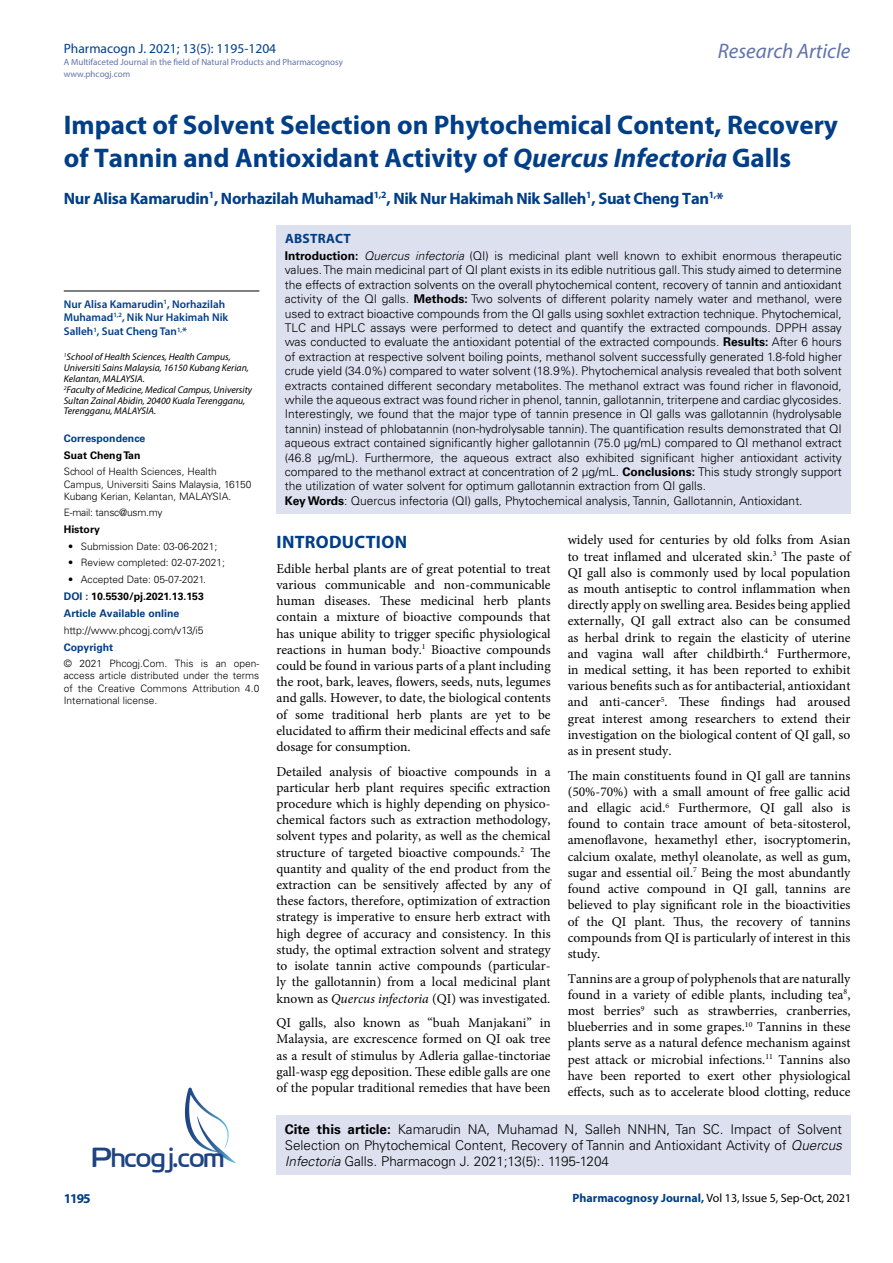
<style>
.page{position:relative;width:893px;height:1263px;background:#fff}
.page>*{position:absolute;margin:0;border:0;box-sizing:border-box;transform-origin:0 0}
.t1{font:27.6px "Cloud World";color:#1e4384}
.t2{font:700 27px/33px "Myriad Pro";color:#003e88}
.t3{font:italic 21px "Myriad Pro";color:#6273aa}
.t4{font:700 18px "Myriad Pro";letter-spacing:.015em;color:#003e88}
.t5{font:700 16.5px "Myriad Pro";letter-spacing:-.02em;color:#003e88}
.t6{font:13.5px/16.2px "Minion Pro";color:#000;text-align:justify}
.t7{font:300 13.5px/16.2px "Univers LT Std";color:#000}
.t8{font:13.5px "Myriad Pro";color:#003f89}
.t9{font:700 13.5px "Myriad Pro";letter-spacing:.02em;color:#003e88}
.t10{font:300 12px/14.4px "Univers LT Std";color:#000}
.t11{font:12px "Myriad Pro";color:#000}
.t12{font:600 11.25px/12.8px "Myriad Pro";color:#003e88}
.t13{font:700 10.5px/16.8px "Univers LT Std";color:#003e88}
.t14{font:300 10.5px "Univers LT Std";color:#000}
.t15{font:700 10.5px "Univers LT Std";color:#000}
.t16{font:300 10.2px/12.3px "Univers LT Std";color:#000}
.t17{font:300 10.2px "Univers LT Std";letter-spacing:-.02em;color:#000}
.t18{font:italic 9.75px/10.8px "Myriad Pro";color:#000}
.t19{font:9px/12px "Myriad Pro";color:#6273aa}
.s1{font-style:italic}
.s2{color:#000}
.s3{font-weight:700}
.s4{font-weight:700;color:#003e88}
</style>
<div class="page">
<div style="left:276px;top:1115px;width:574px;height:60px;background:#dde0ef"></div>
<svg style="left:185px;top:1087px;width:51px;height:76px"></svg>
<div style="left:276px;top:225px;width:574px;height:288px;background:#dde0ef"></div>
<hr style="left:64px;top:291px;width:195px;height:1px;background:#000">
<p class="t8" style="left:64px;top:40px;width:214px">Pharmacogn J. 2021; 13(5): 1195-1204</p>
<p class="t19" style="left:64px;top:55px;width:281px">A Multifaceted Journal in the field of Natural Products and Pharmacognosy www.phcogj.com</p>
<h3 class="t3" style="left:718px;top:38px;width:134px">Research Article</h3>
<h2 class="t2" style="left:64px;top:108px;width:776px">Impact of Solvent Selection on Phytochemical Content, Recovery of Tannin and Antioxidant Activity of <span class="s1">Quercus Infectoria</span> Galls</h2>
<p class="t5" style="left:64px;top:187px;width:661px">Nur Alisa Kamarudin<sup>1</sup>, Norhazilah Muhamad<sup>1,2</sup>, Nik Nur Hakimah Nik Salleh<sup>1</sup>, Suat Cheng Tan<sup>1,</sup>*</p>
<p class="t12" style="left:64px;top:298px;width:166px">Nur Alisa Kamarudin<sup>1</sup>, Norhazilah<br>Muhamad<sup>1,2</sup>, Nik Nur Hakimah Nik</p>
<p class="t12" style="left:64px;top:325px;width:125px">Salleh<sup>1</sup>, Suat Cheng Tan<sup>1,</sup>*</p>
<p class="t18" style="left:64px;top:352px;width:190px"><sup>1</sup>School of Health Sciences, Health Campus, Universiti Sains Malaysia, 16150 Kubang Kerian, Kelantan, MALAYSIA.<br><sup>2</sup>Faculty of Medicine, Medical Campus, University Sultan Zainal Abidin, 20400 Kuala Terengganu, Terengganu, MALAYSIA.</p>
<p class="t13" style="left:64px;top:430px;width:83px">Correspondence</p>
<p class="t15" style="left:64px;top:449px;width:78px">Suat Cheng Tan</p>
<p class="t16" style="left:64px;top:465px;width:189px">School of Health Sciences, Health<br>Campus, Universiti Sains Malaysia, 16150<br>Kubang Kerian, Kelantan, MALAYSIA.</p>
<p class="t17" style="left:64px;top:507px;width:100px">E-mail: tansc@usm.my</p>
<p class="t15" style="left:64px;top:523px;width:38px">History</p>
<p class="t16" style="left:68px;top:540px;width:151px">• Submission Date: 03-06-2021;</p>
<p class="t16" style="left:68px;top:557px;width:158px">• Review completed: 02-07-2021;</p>
<p class="t16" style="left:68px;top:573px;width:139px">• Accepted Date: 05-07-2021.</p>
<p class="t13" style="left:64px;top:588px;width:142px">DOI : <span class="s2">10.5530/pj.2021.13.153<br></span>Article Available online</p>
<p class="t14" style="left:64px;top:624px;width:141px">http://www.phcogj.com/v13/i5</p>
<p class="t13" style="left:64px;top:639px;width:51px">Copyright</p>
<p class="t16" style="left:64px;top:657px;width:197px;text-align:justify">© 2021 Phcogj.Com. This is an open&shy;access article distributed under the terms of the Creative Commons Attribution 4.0<br>International license.</p>
<p class="t9" style="left:285px;top:230px;width:67px">ABSTRACT</p>
<p class="t10" style="left:285px;top:248px;width:559px"><span class="s3">Introduction:</span> <span class="s1">Quercus infectoria</span> (QI) is medicinal plant well known to exhibit enormous therapeutic values. The main medicinal part of QI plant exists in its edible nutritious gall. This study aimed to determine the effects of extraction solvents on the overall phytochemical content, recovery of tannin and antioxidant activity of the QI galls<span class="s1">.</span> <span class="s3">Methods:</span> Two solvents of different polarity namely water and methanol, were used to extract bioactive compounds from the QI galls using soxhlet extraction technique. Phytochemical, TLC and HPLC assays were performed to detect and quantify the extracted compounds. DPPH assay was conducted to evaluate the antioxidant potential of the extracted compounds. <span class="s3">Results:</span> After 6 hours of extraction at respective solvent boiling points, methanol solvent successfully generated 1.8-fold higher crude yield (34.0%) compared to water solvent (18.9%). Phytochemical analysis revealed that both solvent extracts contained different secondary metabolites. The methanol extract was found richer in flavonoid, while the aqueous extract was found richer in phenol, tannin, gallotannin, triterpene and cardiac glycosides.<br>Interestingly, we found that the major type of tannin presence in QI galls was gallotannin (hydrolysable tannin) instead of phlobatannin (non-hydrolysable tannin). The quantification results demonstrated that QI aqueous extract contained significantly higher gallotannin (75.0 µg/mL) compared to QI methanol extract (46.8 µg/mL). Furthermore, the aqueous extract also exhibited significant higher antioxidant activity compared to the methanol extract at concentration of 2 µg/mL. <span class="s3">Conclusions:</span> This study strongly support the utilization of water solvent for optimum gallotannin extraction from QI galls.<br><span class="s3">Key Words</span>: Quercus infectoria (QI) galls, Phytochemical analysis, Tannin, Gallotannin, Antioxidant.</p>
<h3 class="t4" style="left:277px;top:530px;width:132px">INTRODUCTION</h3>
<p class="t6" style="left:276px;top:560px;width:276px">Edible herbal plants are of great potential to treat various communicable and non-communicable human diseases. These medicinal herb plants contain a mixture of bioactive compounds that has unique ability to trigger specific physiological reactions in human body.<sup>1</sup> Bioactive compounds could be found in various parts of a plant including the root, bark, leaves, flowers, seeds, nuts, legumes and galls. However, to date, the biological contents of some traditional herb plants are yet to be elucidated to affirm their medicinal effects and safe dosage for consumption.</p>
<p class="t6" style="left:276px;top:763px;width:276px">Detailed analysis of bioactive compounds in a particular herb plant requires specific extraction procedure which is highly depending on physico&shy;chemical factors such as extraction methodology, solvent types and polarity, as well as the chemical structure of targeted bioactive compounds.<sup>2</sup> The quantity and quality of the end product from the extraction can be sensitively affected by any of these factors, therefore, optimization of extraction strategy is imperative to ensure herb extract with high degree of accuracy and consistency. In this study, the optimal extraction solvent and strategy to isolate tannin active compounds (particular&shy;ly the gallotannin) from a local medicinal plant known as <span class="s1">Quercus infectoria</span> (QI) was investigated.</p>
<p class="t6" style="left:276px;top:1015px;width:276px">QI galls, also known as “buah Manjakani” in Malaysia, are excrescence formed on QI oak tree as a result of stimulus by Adleria gallae-tinctoriae gall-wasp egg deposition. These edible galls are one of the popular traditional remedies that have been</p>
<p class="t6" style="left:568px;top:532px;width:284px">widely used for centuries by old folks from Asian to treat inflamed and ulcerated skin.<sup>3</sup> The paste of QI gall also is commonly used by local population as mouth antiseptic to control inflammation when directly apply on swelling area. Besides being applied externally, QI gall extract also can be consumed as herbal drink to regain the elasticity of uterine and vagina wall after childbirth.<sup>4</sup> Furthermore, in medical setting, it has been reported to exhibit various benefits such as for antibacterial, antioxidant and anti-cancer<sup>5</sup>. These findings had aroused great interest among researchers to extend their investigation on the biological content of QI gall, so as in present study.</p>
<p class="t6" style="left:568px;top:767px;width:284px">The main constituents found in QI gall are tannins (50%-70%) with a small amount of free gallic acid and ellagic acid.<sup>6</sup> Furthermore, QI gall also is found to contain trace amount of beta-sitosterol, amenoflavone, hexamethyl ether, isocryptomerin, calcium oxalate, methyl oleanolate, as well as gum, sugar and essential oil.<sup>7</sup> Being the most abundantly found active compound in QI gall, tannins are believed to play significant role in the bioactivities of the QI plant. Thus, the recovery of tannins compounds from QI is particularly of interest in this study.</p>
<p class="t6" style="left:568px;top:970px;width:284px">Tannins are a group of polyphenols that are naturally found in a variety of edible plants, including tea<sup>8</sup>, most berries<sup>9</sup> such as strawberries, cranberries, blueberries and in some grapes.<sup>10</sup> Tannins in these plants serve as a natural defence mechanism against pest attack or microbial infections.<sup>11</sup> Tannins also have been reported to exert other physiological effects, such as to accelerate blood clotting, reduce</p>
<p class="t7" style="left:285px;top:1121px;width:559px"><span class="s3">Cite this article:</span> Kamarudin NA, Muhamad N, Salleh NNHN, Tan SC. Impact of Solvent<br>Selection on Phytochemical Content, Recovery of Tannin and Antioxidant Activity of <span class="s1">Quercus</span></p>
<h1 class="t1" style="left:92px;top:1136px;width:134px">Phcogj.com</h1>
<p class="t7" style="left:285px;top:1153px;width:326px"><span class="s1">Infectoria</span> Galls. Pharmacogn J. 2021;13(5):. 1195-1204</p>
<p class="t11" style="left:572px;top:1190px;width:280px"><span class="s4">Pharmacognosy Journal,</span> Vol 13, Issue 5, Sep-Oct, 2021</p>
<p class="t9" style="left:64px;top:1190px;width:29px">1195</p>
</div>
